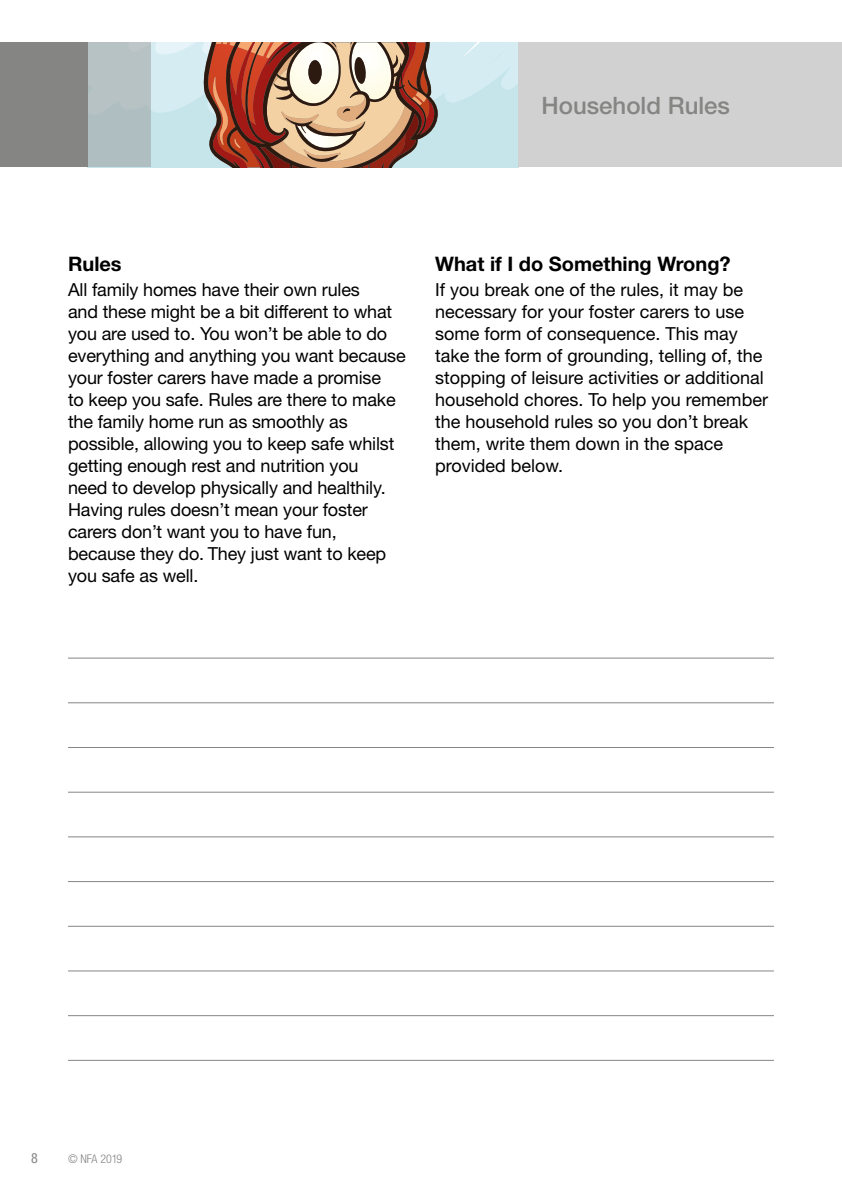
<style>
.page{position:relative;width:842px;height:1191px;background:#fff}
.page>*{position:absolute;margin:0;border:0;box-sizing:border-box;transform-origin:0 0}
.t1{font:500 24px "Helvetica Neue";color:#858584}
.t2{font:700 20px "Helvetica Neue";color:#000}
.t3{font:18px/22px "Helvetica Neue";letter-spacing:-.01em;color:#000}
.t4{font:condensed 14px "Helvetica Neue";color:#858584}
.t5{font:300 condensed 12px "Helvetica Neue";letter-spacing:-.02em;color:#858584}
</style>
<div class="page">
<svg style="left:88px;top:43px;width:431px;height:125px;background:#bea99d"></svg>
<div style="left:308px;top:60px;width:14px;height:24px;background:#2c190f;border-radius:50%"></div>
<div style="left:519px;top:43px;width:323px;height:124px;background:#d1d1d1"></div>
<div style="left:88px;top:43px;width:62px;height:124px;background:#b7c2c5"></div>
<div style="left:0;top:43px;width:88px;height:124px;background:#858584"></div>
<hr style="left:841px;top:43px;width:1px;height:124px;background:#858584">
<hr style="left:68px;top:658px;width:706px;height:1px;background:#858584">
<hr style="left:68px;top:702px;width:706px;height:1px;background:#858584">
<hr style="left:68px;top:747px;width:706px;height:1px;background:#858584">
<hr style="left:68px;top:792px;width:706px;height:1px;background:#858584">
<hr style="left:68px;top:836px;width:706px;height:1px;background:#858584">
<hr style="left:68px;top:881px;width:706px;height:1px;background:#858584">
<hr style="left:68px;top:926px;width:706px;height:1px;background:#858584">
<hr style="left:68px;top:970px;width:706px;height:1px;background:#858584">
<hr style="left:68px;top:1015px;width:706px;height:1px;background:#858584">
<hr style="left:68px;top:1060px;width:706px;height:1px;background:#858584">
<h1 class="t1" style="left:541px;top:91px;width:190px">Household Rules</h1>
<p class="t2" style="left:68px;top:251px;width:55px">Rules</p>
<p class="t3" style="left:68px;top:278px;width:339px">All family homes have their own rules<br>and these might be a bit different to what you are used to. You won’t be able to do everything and anything you want because your foster carers have made a promise<br>to keep you safe. Rules are there to make the family home run as smoothly as possible, allowing you to keep safe whilst getting enough rest and nutrition you<br>need to develop physically and healthily.<br>Having rules doesn’t mean your foster carers don’t want you to have fun, because they do. They just want to keep you safe as well.</p>
<p class="t2" style="left:435px;top:251px;width:297px">What if I do Something Wrong?</p>
<p class="t3" style="left:435px;top:278px;width:334px">If you break one of the rules, it may be necessary for your foster carers to use some form of consequence. This may take the form of grounding, telling of, the stopping of leisure activities or additional household chores. To help you remember the household rules so you don’t break them, write them down in the space provided below.</p>
<p class="t4" style="left:31px;top:1149px;width:8px">8</p>
<p class="t5" style="left:68px;top:1151px;width:56px">© NFA 2019</p>
</div>
